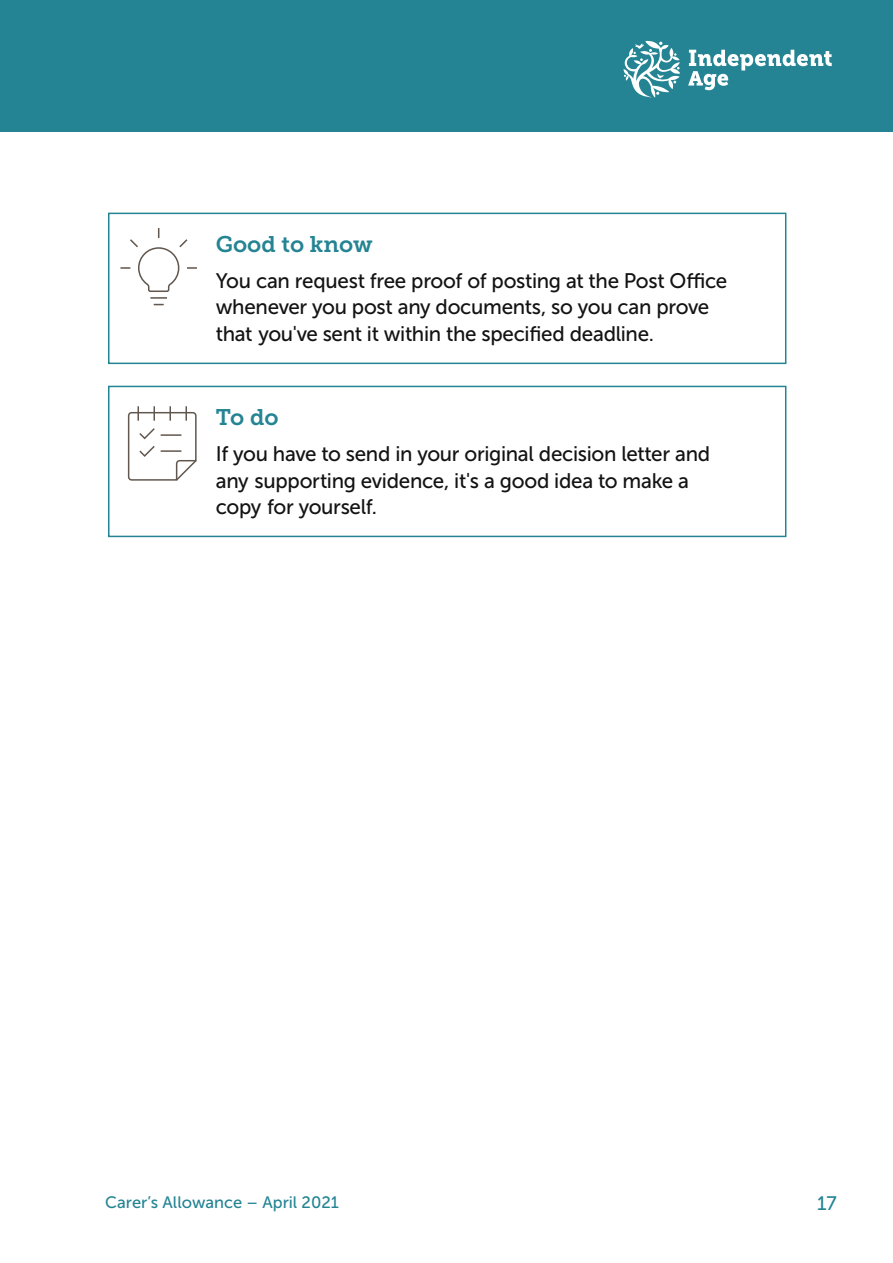
<style>
.page{position:relative;width:893px;height:1263px;background:#fff}
.page>*{position:absolute;margin:0;border:0;box-sizing:border-box;transform-origin:0 0}
.Pull_out_heading{font:22.5px "Museo Slab 700";color:#248493}
.Pull_out_box_text{font:21px/26.8px "Museo Sans 500";letter-spacing:-.015em;color:#131313}
.t1{font:19.5px "Museo Sans 500";color:#248493}
.t2{font:16.5px "Museo Sans 500";color:#248493}
</style>
<div class="page">
<div style="left:0;top:0;width:893px;height:132px;background:#248493"></div>
<svg style="left:623px;top:41px;width:57px;height:57px"></svg>
<svg style="left:688px;top:50px;width:144px;height:40px"></svg>
<svg style="left:120px;top:228px;width:77px;height:77px"></svg>
<div style="left:108px;top:213px;width:678px;height:151px;border:2px solid #248493"></div>
<svg style="left:128px;top:406px;width:69px;height:75px"></svg>
<hr style="left:161px;top:434px;width:20px;height:2px;background:#61574e">
<hr style="left:161px;top:450px;width:20px;height:2px;background:#61574e">
<div style="left:108px;top:386px;width:678px;height:151px;border:2px solid #248493"></div>
<h3 class="Pull_out_heading" style="left:216px;top:232px;width:158px">Good to know</h3>
<p class="Pull_out_box_text" style="left:216px;top:267px;width:513px">You can request free proof of posting at the Post Office whenever you post any documents, so you can prove that you've sent it within the specified deadline.</p>
<h3 class="Pull_out_heading" style="left:216px;top:405px;width:64px">To do</h3>
<p class="Pull_out_box_text" style="left:216px;top:440px;width:496px">If you have to send in your original decision letter and any supporting evidence, it's a good idea to make a copy for yourself.</p>
<p class="t2" style="left:105px;top:1194px;width:235px">Carer’s Allowance – April 2021</p>
<p class="t1" style="left:817px;top:1192px;width:21px">17</p>
</div>
